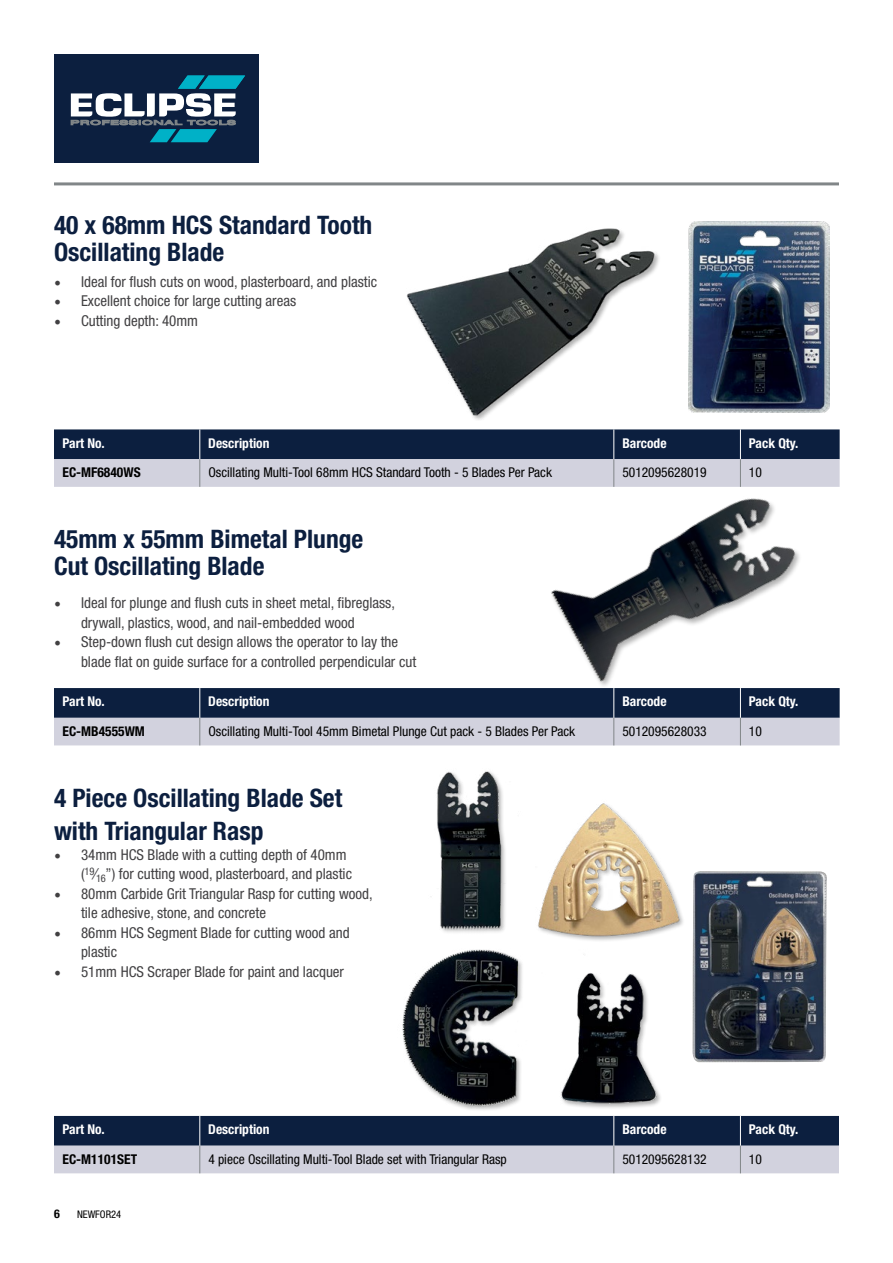
<style>
.page{position:relative;width:893px;height:1263px;background:#fff}
.page>*{position:absolute;margin:0;border:0;box-sizing:border-box;transform-origin:0 0}
.t1{font:700 condensed 25.5px/27px "Helvetica Neue LT Std";color:#0c1f3f}
.t2{font:condensed 15px/19.5px "Helvetica Neue LT Std";color:#414042}
.t3{font:condensed 13.5px "Helvetica Neue LT Std";color:#000}
.t4{font:700 condensed 13.5px "Helvetica Neue LT Std";color:#fff}
.t5{font:700 condensed 13.5px "Helvetica Neue LT Std";color:#000}
.t6{font:700 condensed 12px "Helvetica Neue LT Std";color:#000}
.t7{font:condensed 10.5px "Helvetica Neue LT Std";color:#000}
.s1{font-family:"Minion Pro";font-stretch:normal;font-size:18px}
</style>
<div class="page">
<img style="left:689px;top:221px;width:141px;height:191px">
<img style="left:406px;top:228px;width:253px;height:192px">
<img style="left:402px;top:771px;width:281px;height:337px">
<img style="left:692px;top:871px;width:135px;height:191px">
<img style="left:508px;top:416px;width:332px;height:330px">
<svg style="left:54px;top:429px;width:786px;height:58px;background:#6d778d"></svg>
<svg style="left:54px;top:688px;width:786px;height:57px;background:#6b758b"></svg>
<svg style="left:54px;top:1116px;width:785px;height:57px;background:#6b758b"></svg>
<div style="left:54px;top:54px;width:205px;height:108px;background:#0c1f3f"></div>
<svg style="left:71px;top:76px;width:174px;height:66px"></svg>
<hr style="left:54px;top:182px;width:785px;height:3px;background:#818688">
<h1 class="t1" style="left:54px;top:211px;width:320px">40 x 68mm HCS Standard Tooth<br>Oscillating Blade</h1>
<p class="t2" style="left:54px;top:271px;width:325px"><span class="s1">•</span> Ideal for flush cuts on wood, plasterboard, and plastic</p>
<p class="t2" style="left:54px;top:291px;width:244px"><span class="s1">•</span> Excellent choice for large cutting areas</p>
<p class="t2" style="left:54px;top:310px;width:146px"><span class="s1">•</span> Cutting depth: 40mm</p>
<p class="t4" style="left:63px;top:435px;width:44px">Part No.</p>
<p class="t4" style="left:208px;top:435px;width:63px">Description</p>
<p class="t4" style="left:622px;top:435px;width:46px">Barcode</p>
<p class="t4" style="left:749px;top:435px;width:51px">Pack Qty.</p>
<p class="t5" style="left:63px;top:464px;width:80px">EC-MF6840WS</p>
<p class="t3" style="left:208px;top:465px;width:345px">Oscillating Multi-Tool 68mm HCS Standard Tooth - 5 Blades Per Pack</p>
<p class="t3" style="left:622px;top:465px;width:86px">5012095628019</p>
<p class="t3" style="left:749px;top:465px;width:14px">10</p>
<h1 class="t1" style="left:54px;top:525px;width:311px">45mm x 55mm Bimetal Plunge<br>Cut Oscillating Blade</h1>
<p class="t2" style="left:81px;top:593px;width:315px;text-indent:-27px"><span class="s1">•</span> Ideal for plunge and flush cuts in sheet metal, fibreglass, drywall, plastics, wood, and nail-embedded wood</p>
<p class="t2" style="left:81px;top:632px;width:337px;text-indent:-27px"><span class="s1">•</span> Step-down flush cut design allows the operator to lay the blade flat on guide surface for a controlled perpendicular cut</p>
<p class="t4" style="left:63px;top:693px;width:44px">Part No.</p>
<p class="t4" style="left:208px;top:693px;width:63px">Description</p>
<p class="t4" style="left:622px;top:693px;width:46px">Barcode</p>
<p class="t4" style="left:749px;top:693px;width:51px">Pack Qty.</p>
<p class="t5" style="left:63px;top:723px;width:84px">EC-MB4555WM</p>
<p class="t3" style="left:208px;top:723px;width:368px">Oscillating Multi-Tool 45mm Bimetal Plunge Cut pack - 5 Blades Per Pack</p>
<p class="t3" style="left:622px;top:723px;width:86px">5012095628033</p>
<p class="t3" style="left:749px;top:723px;width:14px">10</p>
<h1 class="t1" style="left:54px;top:781px;width:290px;line-height:33px">4 Piece Oscillating Blade Set with Triangular Rasp</h1>
<p class="t2" style="left:81px;top:844px;width:273px;text-indent:-27px"><span class="s1">•</span> 34mm HCS Blade with a cutting depth of 40mm (<sup>19</sup>⁄<sub>16</sub>”) for cutting wood, plasterboard, and plastic</p>
<p class="t2" style="left:81px;top:883px;width:293px;text-indent:-27px"><span class="s1">•</span> 80mm Carbide Grit Triangular Rasp for cutting wood, tile adhesive, stone, and concrete</p>
<p class="t2" style="left:81px;top:922px;width:270px;text-indent:-27px"><span class="s1">•</span> 86mm HCS Segment Blade for cutting wood and plastic</p>
<p class="t2" style="left:54px;top:961px;width:292px"><span class="s1">•</span> 51mm HCS Scraper Blade for paint and lacquer</p>
<p class="t4" style="left:63px;top:1121px;width:44px">Part No.</p>
<p class="t4" style="left:208px;top:1121px;width:63px">Description</p>
<p class="t4" style="left:622px;top:1121px;width:46px">Barcode</p>
<p class="t4" style="left:749px;top:1121px;width:51px">Pack Qty.</p>
<p class="t5" style="left:63px;top:1151px;width:76px">EC-M1101SET</p>
<p class="t3" style="left:208px;top:1151px;width:300px">4 piece Oscillating Multi-Tool Blade set with Triangular Rasp</p>
<p class="t3" style="left:622px;top:1151px;width:86px">5012095628132</p>
<p class="t3" style="left:749px;top:1151px;width:14px">10</p>
<p class="t6" style="left:54px;top:1206px;width:7px">6</p>
<p class="t7" style="left:77px;top:1208px;width:46px">NEWFOR24</p>
</div>
